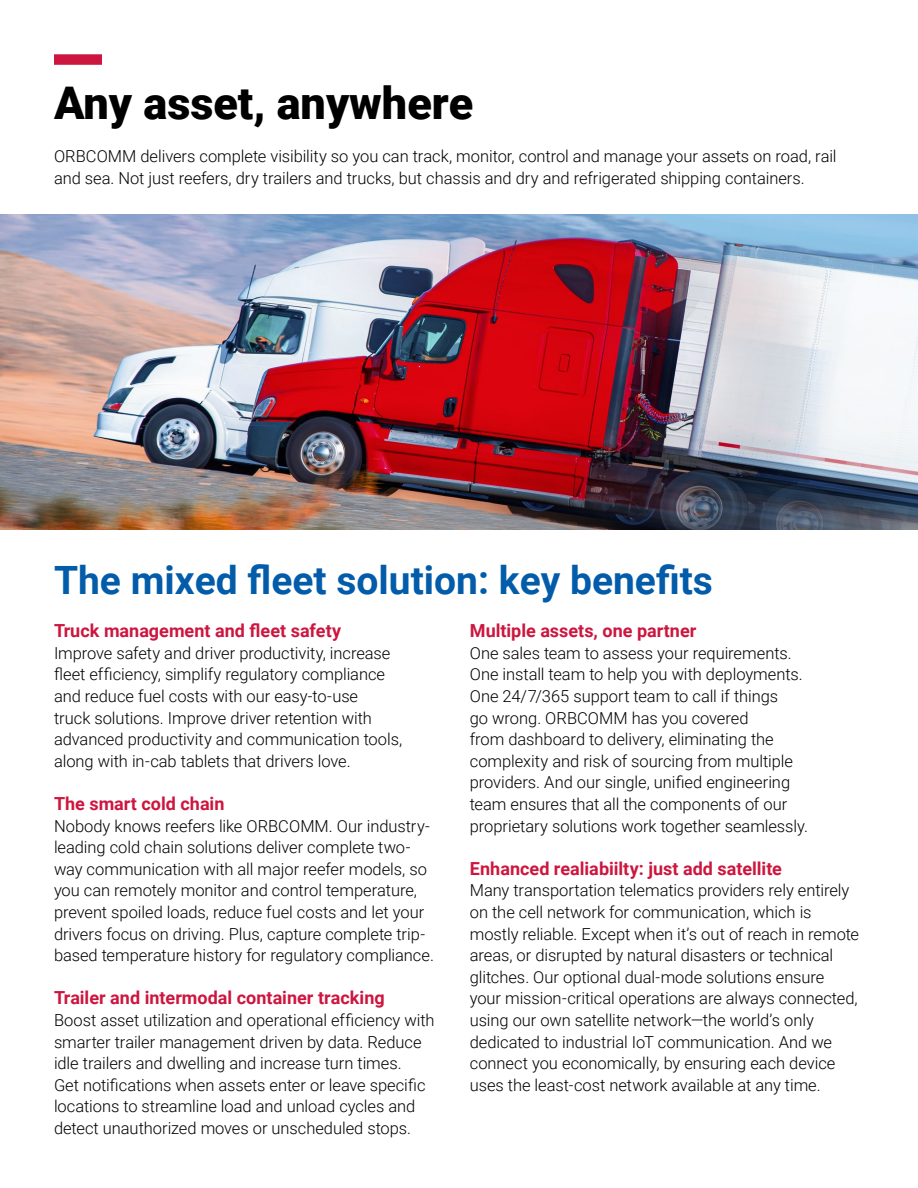
<style>
.page{position:relative;width:918px;height:1188px;background:#fff}
.page>*{position:absolute;margin:0;border:0;box-sizing:border-box;transform-origin:0 0}
.t1{font:900 45px "Roboto";color:#000}
.t2{font:700 39px "Roboto";color:#035ca9}
.t3{font:700 18px "Roboto";color:#cd163f}
.t4{font:300 16.5px/21.6px "Roboto";letter-spacing:-.005em;color:#000}
</style>
<div class="page">
<img style="left:0;top:214px;width:918px;height:315px">
<div style="left:54px;top:54px;width:48px;height:11px;background:#cd163f"></div>
<h1 class="t1" style="left:54px;top:71px;width:421px">Any asset, anywhere</h1>
<p class="t4" style="left:54px;top:145px;width:784px">ORBCOMM delivers complete visibility so you can track, monitor, control and manage your assets on road, rail and sea. Not just reefers, dry trailers and trucks, but chassis and dry and refrigerated shipping containers.</p>
<h2 class="t2" style="left:54px;top:553px;width:661px">The mixed fleet solution: key benefits</h2>
<p class="t3" style="left:54px;top:618px;width:289px">Truck management and fleet safety</p>
<p class="t4" style="left:54px;top:642px;width:350px">Improve safety and driver productivity, increase fleet efficiency, simplify regulatory compliance and reduce fuel costs with our easy-to-use<br>truck solutions. Improve driver retention with advanced productivity and communication tools, along with in-cab tablets that drivers love.</p>
<p class="t3" style="left:54px;top:791px;width:172px">The smart cold chain</p>
<p class="t4" style="left:54px;top:814px;width:381px">Nobody knows reefers like ORBCOMM. Our industry&shy;leading cold chain solutions deliver complete two&shy;way communication with all major reefer models, so you can remotely monitor and control temperature, prevent spoiled loads, reduce fuel costs and let your drivers focus on driving. Plus, capture complete trip&shy;based temperature history for regulatory compliance.</p>
<p class="t3" style="left:54px;top:985px;width:332px">Trailer and intermodal container tracking</p>
<p class="t4" style="left:54px;top:1009px;width:382px">Boost asset utilization and operational efficiency with smarter trailer management driven by data. Reduce idle trailers and dwelling and increase turn times.<br>Get notifications when assets enter or leave specific locations to streamline load and unload cycles and detect unauthorized moves or unscheduled stops.</p>
<p class="t3" style="left:470px;top:618px;width:228px">Multiple assets, one partner</p>
<p class="t4" style="left:470px;top:642px;width:340px">One sales team to assess your requirements.<br>One install team to help you with deployments.<br>One 24/7/365 support team to call if things<br>go wrong. ORBCOMM has you covered<br>from dashboard to delivery, eliminating the complexity and risk of sourcing from multiple providers. And our single, unified engineering team ensures that all the components of our proprietary solutions work together seamlessly.</p>
<p class="t3" style="left:470px;top:856px;width:314px">Enhanced realiabiilty: just add satellite</p>
<p class="t4" style="left:470px;top:879px;width:391px">Many transportation telematics providers rely entirely on the cell network for communication, which is mostly reliable. Except when it’s out of reach in remote areas, or disrupted by natural disasters or technical glitches. Our optional dual-mode solutions ensure your mission-critical operations are always connected, using our own satellite network—the world’s only dedicated to industrial IoT communication. And we connect you economically, by ensuring each device uses the least-cost network available at any time.</p>
</div>
